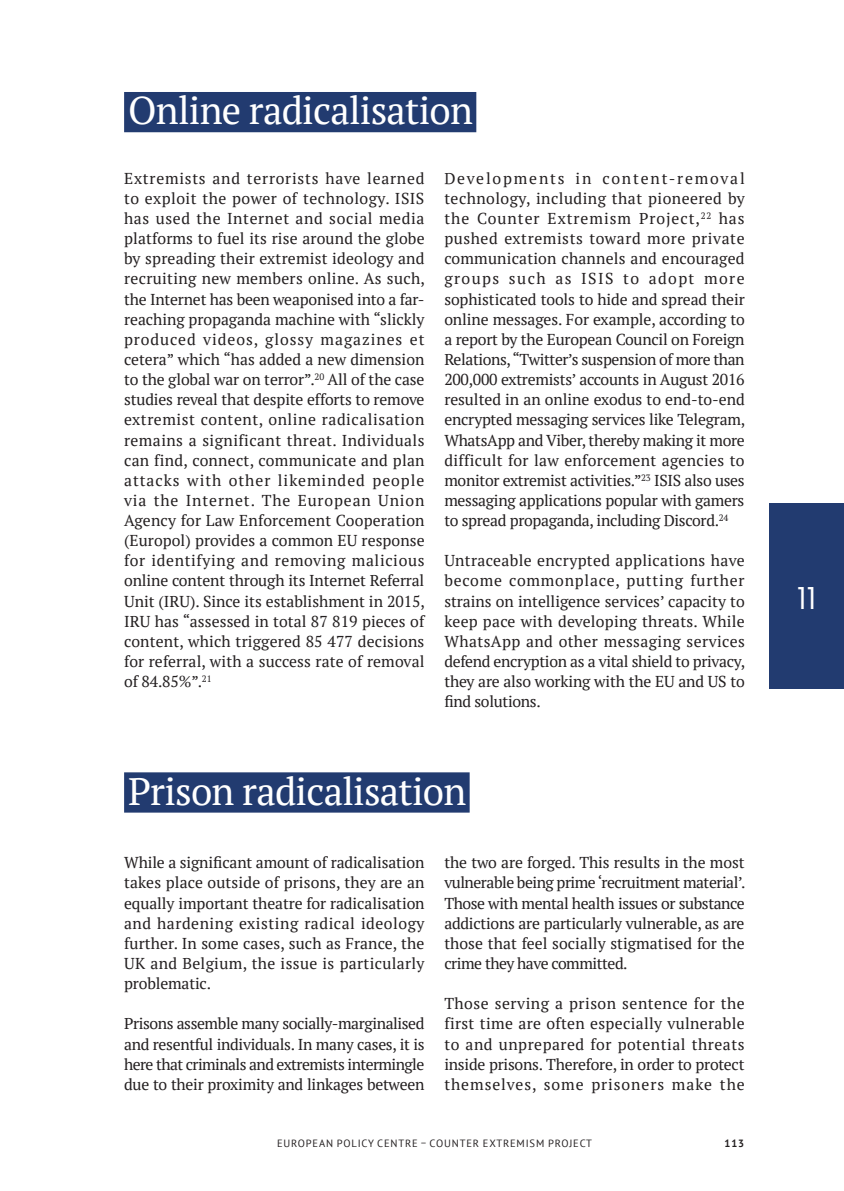
<style>
.page{position:relative;width:844px;height:1191px;background:#fff}
.page>*{position:absolute;margin:0;border:0;box-sizing:border-box;transform-origin:0 0}
.t1{font:38.5px "PT Serif";letter-spacing:-.02em;color:#fff}
.t2{font:31.5px "Hurme Geometric Sans 3";color:#fff}
.t3{font:15.75px/20.1px "PT Serif";letter-spacing:-.01em;color:#231f20;text-align:justify}
.t4{font:10.5px "PT Sans";letter-spacing:.08em;color:#231f20}
.t5{font:700 10.5px "PT Sans";color:#231f20}
</style>
<div class="page">
<div style="left:124px;top:92px;width:352px;height:40px;background:#223b70"></div>
<div style="left:124px;top:772px;width:345px;height:40px;background:#223b70"></div>
<div style="left:769px;top:504px;width:74px;height:185px;background:#223b70"></div>
<h1 class="t1" style="left:128px;top:86px;width:346px">Online radicalisation</h1>
<p class="t3" style="left:124px;top:168px;width:302px">Extremists and terrorists have learned to exploit the power of technology. ISIS has used the Internet and social media platforms to fuel its rise around the globe by spreading their extremist ideology and recruiting new members online. As such, the Internet has been weaponised into a far&shy;reaching propaganda machine with “slickly produced videos, glossy magazines et cetera” which “has added a new dimension to the global war on terror”.<sup>20</sup> All of the case studies reveal that despite efforts to remove extremist content, online radicalisation remains a significant threat. Individuals can find, connect, communicate and plan attacks with other likeminded people via the Internet. The European Union Agency for Law Enforcement Cooperation (Europol) provides a common EU response for identifying and removing malicious online content through its Internet Referral Unit (IRU). Since its establishment in 2015, IRU has “assessed in total 87 819 pieces of content, which triggered 85 477 decisions for referral, with a success rate of removal of 84.85%”.<sup>21</sup></p>
<p class="t3" style="left:444px;top:168px;width:302px">Developments in content-removal technology, including that pioneered by the Counter Extremism Project,<sup>22</sup> has pushed extremists toward more private communication channels and encouraged groups such as ISIS to adopt more sophisticated tools to hide and spread their online messages. For example, according to a report by the European Council on Foreign Relations, “Twitter’s suspension of more than 200,000 extremists’ accounts in August 2016 resulted in an online exodus to end-to-end encrypted messaging services like Telegram, WhatsApp and Viber, thereby making it more difficult for law enforcement agencies to monitor extremist activities.”<sup>23</sup> ISIS also uses messaging applications popular with gamers to spread propaganda, including Discord.<sup>24</sup></p>
<p class="t3" style="left:444px;top:550px;width:302px">Untraceable encrypted applications have become commonplace, putting further strains on intelligence services’ capacity to keep pace with developing threats. While WhatsApp and other messaging services defend encryption as a vital shield to privacy, they are also working with the EU and US to find solutions.</p>
<h1 class="t1" style="left:128px;top:766px;width:339px">Prison radicalisation</h1>
<p class="t3" style="left:124px;top:852px;width:302px">While a significant amount of radicalisation takes place outside of prisons, they are an equally important theatre for radicalisation and hardening existing radical ideology further. In some cases, such as France, the UK and Belgium, the issue is particularly problematic.</p>
<p class="t3" style="left:124px;top:1013px;width:302px">Prisons assemble many socially-marginalised and resentful individuals. In many cases, it is here that criminals and extremists intermingle due to their proximity and linkages between</p>
<p class="t3" style="left:444px;top:852px;width:302px">the two are forged. This results in the most vulnerable being prime ‘recruitment material’.<br>Those with mental health issues or substance addictions are particularly vulnerable, as are those that feel socially stigmatised for the crime they have committed.</p>
<p class="t3" style="left:444px;top:993px;width:302px">Those serving a prison sentence for the first time are often especially vulnerable to and unprepared for potential threats inside prisons. Therefore, in order to protect themselves, some prisoners make the</p>
<p class="t4" style="left:277px;top:1136px;width:316px">EUROPEAN POLICY CENTRE – COUNTER EXTREMISM PROJECT</p>
<p class="t5" style="left:724px;top:1136px;width:21px">113</p>
<h2 class="t2" style="left:797px;top:575px;width:20px">11</h2>
</div>
